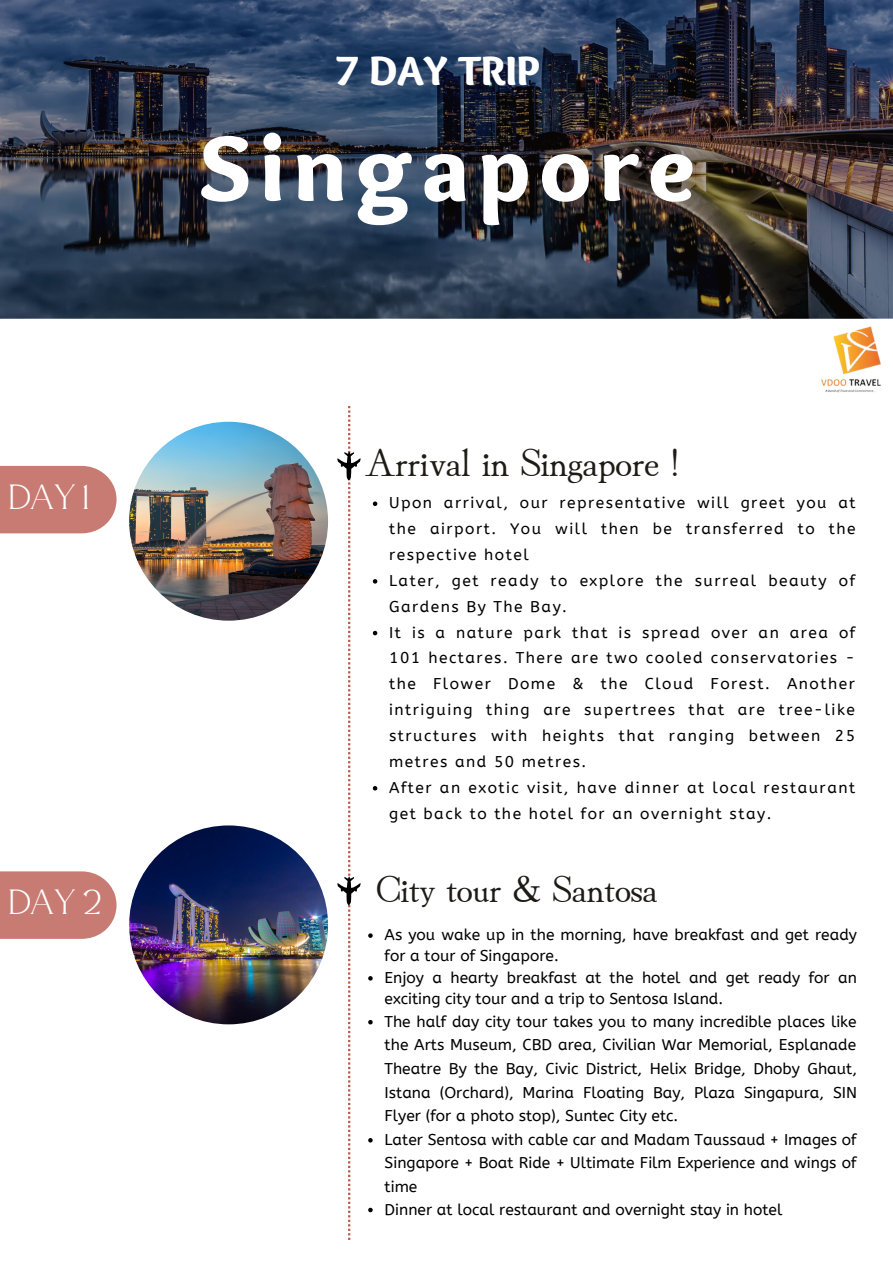
<style>
.page{position:relative;width:893px;height:1264px;background:#fff}
.page>*{position:absolute;margin:0;border:0;box-sizing:border-box;transform-origin:0 0}
.t1{font:900 96.45px "Sukar";letter-spacing:.09em;color:#fff}
.t2{font:900 42.45px "Sukar";color:#fff}
.t3{font:39px "Hina Mincho";color:#1e1a14}
.t4{font:37.5px "Hina Mincho";color:#1e1a14}
.t5{font:34.95px "Atteron";letter-spacing:-.035em;color:#fff}
.t6{font:15.6px/22.8px "A Bee Zee";color:#000}
.t7{font:15.6px/25.8px "A Bee Zee";letter-spacing:.095em;color:#000}
</style>
<div class="page">
<img style="left:129px;top:422px;width:199px;height:198px;border-radius:50%">
<img style="left:129px;top:825px;width:199px;height:199px;border-radius:50%">
<img style="left:0;top:1px;width:892px;height:317px">
<svg style="left:337px;top:406px;width:24px;height:833px"></svg>
<div style="left:0;top:466px;width:116px;height:67px;background:#c87b72"></div>
<svg style="left:0;top:871px;width:116px;height:67px;background:#cb837a"></svg>
<img style="left:813px;top:318px;width:73px;height:75px">
<svg style="left:368px;top:933px;width:4px;height:4px"></svg>
<svg style="left:368px;top:976px;width:4px;height:4px"></svg>
<svg style="left:368px;top:1020px;width:4px;height:4px"></svg>
<svg style="left:368px;top:1138px;width:4px;height:4px"></svg>
<svg style="left:368px;top:1207px;width:4px;height:5px"></svg>
<svg style="left:373px;top:501px;width:4px;height:5px"></svg>
<svg style="left:373px;top:579px;width:4px;height:4px"></svg>
<svg style="left:373px;top:631px;width:4px;height:4px"></svg>
<svg style="left:373px;top:786px;width:4px;height:4px"></svg>
<h3 class="t5" style="left:9px;top:476px;width:81px">DAY 1</h3>
<h3 class="t5" style="left:9px;top:882px;width:94px">DAY 2</h3>
<h2 class="t2" style="left:335px;top:46px;width:206px">7 DAY TRIP</h2>
<h1 class="t1" style="left:198px;top:112px;width:498px">Singapore</h1>
<h3 class="t3" style="left:365px;top:431px;width:316px">Arrival in Singapore !</h3>
<p class="t7" style="left:389px;top:490px;width:468px">Upon arrival, our representative will greet you at the airport. You will then be transferred to the respective hotel<br>Later, get ready to explore the surreal beauty of Gardens By The Bay.<br>It is a nature park that is spread over an area of 101 hectares. There are two cooled conservatories - the Flower Dome &amp; the Cloud Forest. Another intriguing thing are supertrees that are tree-like structures with heights that ranging between 25 metres and 50 metres.<br>After an exotic visit, have dinner at local restaurant get back to the hotel for an overnight stay.</p>
<h3 class="t4" style="left:376px;top:858px;width:283px">City tour &amp; Santosa</h3>
<p class="t6" style="left:384px;top:923px;width:474px">As you wake up in the morning, have breakfast and get ready for a tour of Singapore.<br>Enjoy a hearty breakfast at the hotel and get ready for an exciting city tour and a trip to Sentosa Island.<br>The half day city tour takes you to many incredible places like the Arts Museum, CBD area, Civilian War Memorial, Esplanade Theatre By the Bay, Civic District, Helix Bridge, Dhoby Ghaut, Istana (Orchard), Marina Floating Bay, Plaza Singapura, SIN Flyer (for a photo stop), Suntec City etc.<br>Later Sentosa with cable car and Madam Taussaud + Images of Singapore + Boat Ride + Ultimate Film Experience and wings of time<br>Dinner at local restaurant and overnight stay in hotel</p>
</div>
